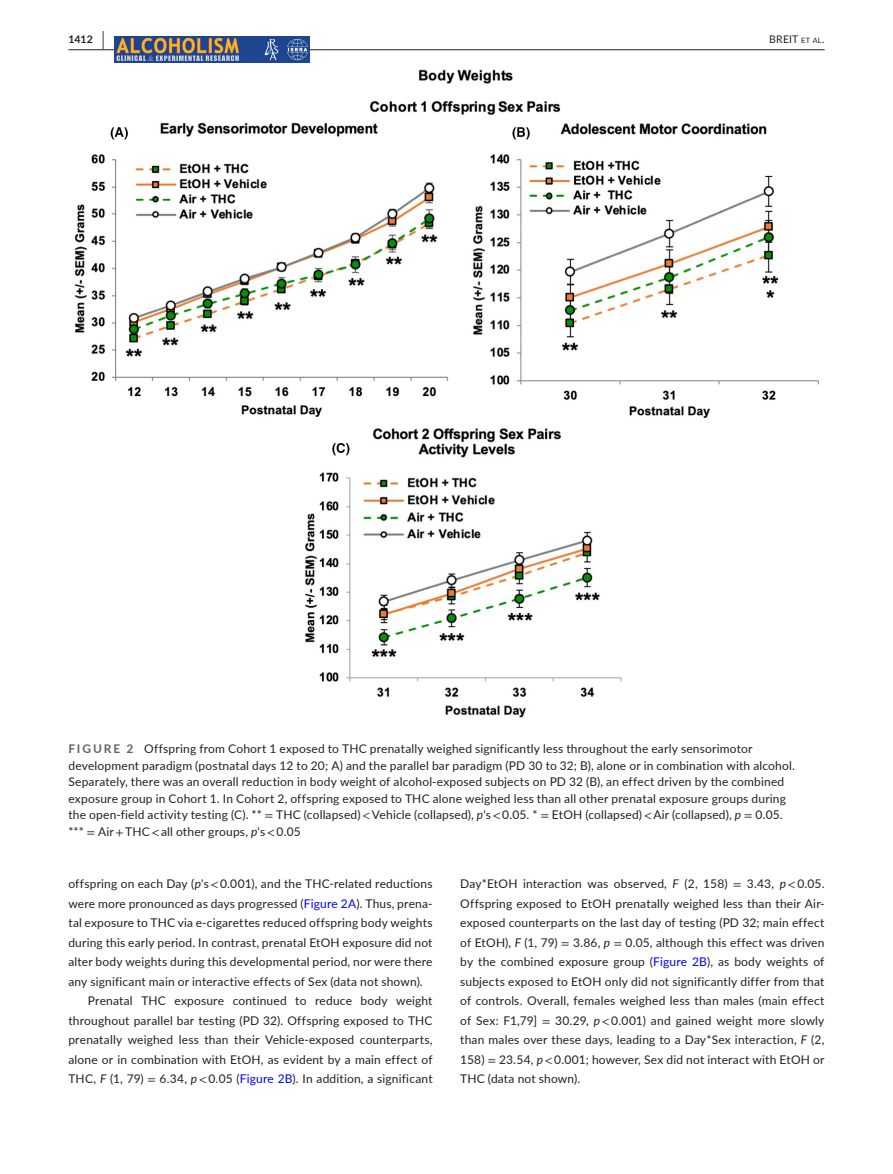
<style>
.page{position:relative;width:893px;height:1174px;background:#fff}
.page>*{position:absolute;margin:0;border:0;box-sizing:border-box;transform-origin:0 0}
.t1{font:12px/19.5px "Lato";letter-spacing:.015em;color:#231f20;text-align:justify}
.t2{font:10.5px "Lato";letter-spacing:.02em;color:#231f20}
.t3{font:700 10.5px "Lato";color:#231f20}
.s1{font-size:19.5px}
.s2{font-size:7.35px}
.s3{font-weight:700;color:#636366}
.s4{font-family:"STIX"}
.s5{font-style:italic}
.s6{color:#00f}
</style>
<div class="page">
<hr style="left:68px;top:49px;width:756px;height:1px;background:#231f20">
<img style="left:114px;top:37px;width:196px;height:25px">
<img style="left:74px;top:69px;width:745px;height:649px">
<p class="t3" style="left:68px;top:31px;width:37px">1412 <span class="s1">|</span></p>
<p class="t2" style="left:769px;top:31px;width:57px">BREIT <span class="s2">et al</span>.</p>
<p class="t1" style="left:68px;top:740px;width:728px;line-height:16.5px;text-align:left"><span class="s3">FIGURE 2</span> Offspring from Cohort 1 exposed to THC prenatally weighed significantly less throughout the early sensorimotor development paradigm (postnatal days 12 to 20; A) and the parallel bar paradigm (PD 30 to 32; B), alone or in combination with alcohol.<br>Separately, there was an overall reduction in body weight of alcohol-exposed subjects on PD 32 (B), an effect driven by the combined exposure group in Cohort 1. In Cohort 2, offspring exposed to THC alone weighed less than all other prenatal exposure groups during the open-field activity testing (C). ** <span class="s4">=</span> THC (collapsed) <span class="s4">&lt;</span> Vehicle (collapsed), <span class="s5">p</span>'s <span class="s4">&lt;</span> 0.05. * <span class="s4">=</span> EtOH (collapsed) <span class="s4">&lt;</span> Air (collapsed), <span class="s5">p</span> <span class="s4">=</span> 0.05. *** <span class="s4">=</span> Air <span class="s4">+</span> THC <span class="s4">&lt;</span> all other groups, <span class="s5">p</span>'s <span class="s4">&lt;</span> 0.05</p>
<p class="t1" style="left:68px;top:873px;width:366px">offspring on each Day (<span class="s5">p</span>'s <span class="s4">&lt;</span> 0.001), and the THC-related reductions</p>
<p class="t1" style="left:68px;top:893px;width:366px">were more pronounced as days progressed (<span class="s6">Figure 2A</span>). Thus, prena-</p>
<p class="t1" style="left:68px;top:912px;width:366px">tal exposure to THC via e-cigarettes reduced offspring body weights</p>
<p class="t1" style="left:68px;top:932px;width:366px">during this early period. In contrast, prenatal EtOH exposure did not</p>
<p class="t1" style="left:68px;top:951px;width:366px">alter body weights during this developmental period, nor were there</p>
<p class="t1" style="left:68px;top:971px;width:356px">any significant main or interactive effects of Sex (data not shown).</p>
<p class="t1" style="left:88px;top:990px;width:346px">Prenatal THC exposure continued to reduce body weight</p>
<p class="t1" style="left:68px;top:1010px;width:366px">throughout parallel bar testing (PD 32). Offspring exposed to THC</p>
<p class="t1" style="left:68px;top:1029px;width:366px">prenatally weighed less than their Vehicle-exposed counterparts,</p>
<p class="t1" style="left:68px;top:1049px;width:366px">alone or in combination with EtOH, as evident by a main effect of</p>
<p class="t1" style="left:68px;top:1068px;width:366px">THC, <span class="s5">F</span> (1, 79) <span class="s4">=</span> 6.34, <span class="s5">p</span><span class="s4">&lt;</span> 0.05 (<span class="s6">Figure 2B</span>). In addition, a significant</p>
<p class="t1" style="left:460px;top:873px;width:366px">Day*EtOH interaction was observed, <span class="s5">F</span> (2, 158) <span class="s4">=</span> 3.43, <span class="s5">p</span><span class="s4">&lt;</span> 0.05.<br>Offspring exposed to EtOH prenatally weighed less than their Air&shy;exposed counterparts on the last day of testing (PD 32; main effect of EtOH), <span class="s5">F</span> (1, 79) <span class="s4">=</span> 3.86, <span class="s5">p</span> <span class="s4">=</span> 0.05, although this effect was driven by the combined exposure group (<span class="s6">Figure 2B</span>), as body weights of subjects exposed to EtOH only did not significantly differ from that of controls. Overall, females weighed less than males (main effect of Sex: F1,79] <span class="s4">=</span> 30.29, <span class="s5">p</span><span class="s4">&lt;</span> 0.001) and gained weight more slowly than males over these days, leading to a Day*Sex interaction, <span class="s5">F</span> (2, 158) <span class="s4">=</span> 23.54, <span class="s5">p</span><span class="s4">&lt;</span> 0.001; however, Sex did not interact with EtOH or THC (data not shown).</p>
</div>
